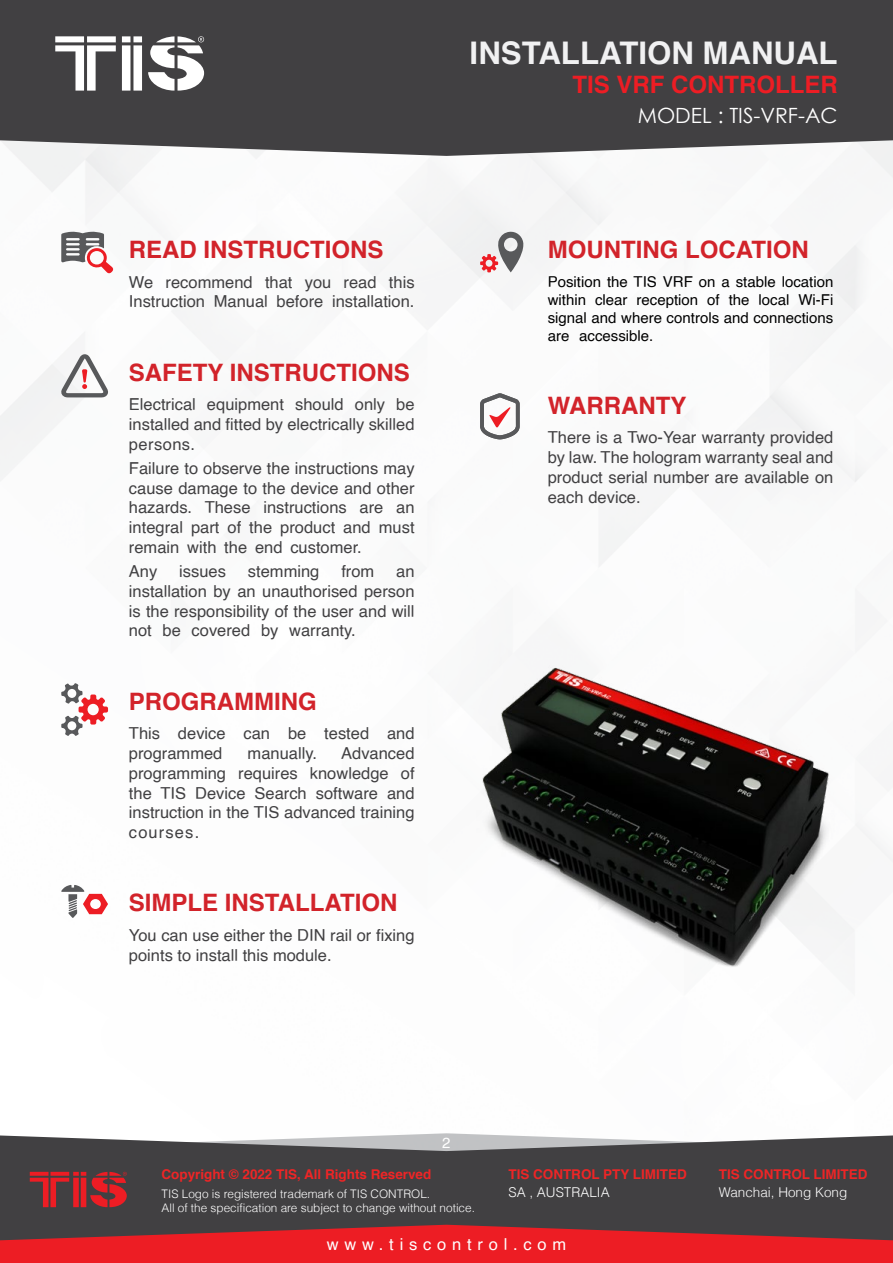
<style>
.page{position:relative;width:893px;height:1263px;background:#fff}
.page>*{position:absolute;margin:0;border:0;box-sizing:border-box;transform-origin:0 0}
.t1{font:700 31.2px "Helvetica";color:#f1f1f2}
.t2{font:700 24px "Helvetica";color:#d2232a}
.t3{font:700 24px "Helvetica";color:#ed1d24}
.t4{font:21px "Century Gothic";color:#fff}
.t5{font:16.5px/19.8px "Helvetica";color:#414042}
.t6{font:16.5px "Helvetica";letter-spacing:.35em;color:#fff}
.t7{font:15px/18px "Helvetica";color:#000;text-align:right}
.t8{font:15px "Helvetica";color:#fff}
.t9{font:700 13.5px "Helvetica";color:#ee2526}
.t10{font:300 13.5px "Helvetica";color:#fff}
.t11{font:300 11.85px/14.1px "Helvetica";color:#fff}
</style>
<div class="page">
<div style="left:0;top:0;width:893px;height:156px;background:#414042"></div>
<svg style="left:55px;top:36px;width:149px;height:55px"></svg>
<div style="left:0;top:1207px;width:893px;height:18px;background:#414042"></div>
<svg style="left:0;top:1225px;width:893px;height:38px;background:#ca2329"></svg>
<svg style="left:0;top:1133px;width:893px;height:74px;background:#5b5557"></svg>
<svg style="left:480px;top:231px;width:43px;height:41px"></svg>
<svg style="left:480px;top:393px;width:40px;height:46px"></svg>
<svg style="left:61px;top:232px;width:52px;height:42px"></svg>
<svg style="left:61px;top:354px;width:47px;height:43px"></svg>
<svg style="left:61px;top:683px;width:47px;height:53px"></svg>
<svg style="left:61px;top:885px;width:47px;height:33px"></svg>
<img style="left:477px;top:666px;width:358px;height:302px">
<h1 class="t1" style="left:470px;top:28px;width:370px">INSTALLATION MANUAL</h1>
<h2 class="t3" style="left:572px;top:65px;width:259px">TIS VRF Controller</h2>
<h2 class="t2" style="left:129px;top:230px;width:256px">READ INSTRUCTIONS</h2>
<p class="t5" style="left:129px;top:272px;width:26px">We</p>
<p class="t5" style="left:166px;top:272px;width:89px">recommend</p>
<p class="t5" style="left:265px;top:272px;width:29px">that</p>
<p class="t5" style="left:305px;top:272px;width:28px">you</p>
<p class="t5" style="left:344px;top:272px;width:35px">read</p>
<p class="t5" style="left:389px;top:272px;width:27px">this</p>
<p class="t5" style="left:129px;top:292px;width:78px">Instruction</p>
<p class="t5" style="left:214px;top:292px;width:56px">Manual</p>
<p class="t5" style="left:277px;top:292px;width:48px">before</p>
<p class="t5" style="left:332px;top:292px;width:84px">installation.</p>
<h2 class="t2" style="left:129px;top:353px;width:282px">SAFETY INSTRUCTIONS</h2>
<p class="t5" style="left:396px;top:395px;width:20px">be</p>
<p class="t5" style="left:295px;top:395px;width:50px">should</p>
<p class="t5" style="left:129px;top:395px;width:287px">Electrical<br>installed and fitted by electrically skilled persons.</p>
<p class="t5" style="left:129px;top:459px;width:287px;text-align:right">Failure to observe the instructions may cause damage to the device and other an</p>
<p class="t5" style="left:207px;top:395px;width:79px">equipment</p>
<p class="t5" style="left:355px;top:395px;width:32px">only</p>
<p class="t5" style="left:129px;top:498px;width:65px">hazards.</p>
<p class="t5" style="left:205px;top:498px;width:47px">These</p>
<p class="t5" style="left:263px;top:498px;width:85px">instructions</p>
<p class="t5" style="left:360px;top:498px;width:25px">are</p>
<p class="t5" style="left:129px;top:518px;width:56px">integral</p>
<p class="t5" style="left:191px;top:518px;width:30px">part</p>
<p class="t5" style="left:228px;top:518px;width:15px">of</p>
<p class="t5" style="left:249px;top:518px;width:24px">the</p>
<p class="t5" style="left:280px;top:518px;width:57px">product</p>
<p class="t5" style="left:343px;top:518px;width:29px">and</p>
<p class="t5" style="left:129px;top:538px;width:52px">remain</p>
<p class="t5" style="left:187px;top:538px;width:31px">with</p>
<p class="t5" style="left:224px;top:538px;width:24px">the</p>
<p class="t5" style="left:255px;top:538px;width:29px">end</p>
<p class="t5" style="left:290px;top:538px;width:73px">customer.</p>
<p class="t5" style="left:379px;top:518px;width:37px">must</p>
<p class="t5" style="left:341px;top:562px;width:34px">from</p>
<p class="t5" style="left:129px;top:562px;width:30px">Any</p>
<p class="t5" style="left:129px;top:582px;width:287px">installation by an unauthorised person</p>
<p class="t5" style="left:129px;top:601px;width:287px">is the responsibility of the user and will</p>
<p class="t5" style="left:289px;top:621px;width:68px">warranty.</p>
<p class="t5" style="left:179px;top:562px;width:48px">issues</p>
<p class="t5" style="left:248px;top:562px;width:73px">stemming</p>
<p class="t5" style="left:396px;top:562px;width:20px">an</p>
<p class="t5" style="left:163px;top:621px;width:20px">be</p>
<p class="t5" style="left:192px;top:621px;width:60px">covered</p>
<p class="t5" style="left:261px;top:621px;width:19px">by</p>
<p class="t5" style="left:129px;top:621px;width:24px">not</p>
<h2 class="t2" style="left:129px;top:682px;width:189px">PROGRAMMING</h2>
<p class="t5" style="left:129px;top:724px;width:33px">This</p>
<p class="t5" style="left:178px;top:724px;width:49px">device</p>
<p class="t5" style="left:244px;top:724px;width:28px">can</p>
<p class="t5" style="left:288px;top:724px;width:20px">be</p>
<p class="t5" style="left:324px;top:724px;width:46px">tested</p>
<p class="t5" style="left:387px;top:724px;width:29px">and</p>
<p class="t5" style="left:129px;top:744px;width:95px">programmed</p>
<p class="t5" style="left:248px;top:744px;width:71px">manually.</p>
<p class="t5" style="left:341px;top:744px;width:75px">Advanced</p>
<p class="t5" style="left:129px;top:763px;width:99px">programming</p>
<p class="t5" style="left:238px;top:763px;width:61px">requires</p>
<p class="t5" style="left:310px;top:763px;width:80px">knowledge</p>
<p class="t5" style="left:401px;top:763px;width:15px">of</p>
<p class="t5" style="left:161px;top:783px;width:27px">TIS</p>
<p class="t5" style="left:255px;top:783px;width:54px">Search</p>
<p class="t5" style="left:316px;top:783px;width:64px">software</p>
<p class="t5" style="left:129px;top:783px;width:287px">the<br>instruction in the TIS advanced training courses.</p>
<p class="t5" style="left:387px;top:783px;width:29px">and</p>
<p class="t5" style="left:195px;top:783px;width:52px">Device</p>
<h2 class="t2" style="left:129px;top:883px;width:270px">SIMPLE INSTALLATION</h2>
<p class="t5" style="left:129px;top:926px;width:287px">You can use either the DIN rail or fixing points to install this module.</p>
<p class="t4" style="left:638px;top:100px;width:201px">MODEL : TIS-VRF-AC</p>
<h2 class="t2" style="left:548px;top:230px;width:262px">MOUNTING LOCATION</h2>
<p class="t7" style="left:548px;top:273px;width:287px">Position the TIS VRF on a stable location<br>Wi-Fi</p>
<p class="t7" style="left:707px;top:291px;width:14px">of</p>
<p class="t7" style="left:548px;top:291px;width:40px">within</p>
<p class="t7" style="left:548px;top:309px;width:287px">signal and where controls and connections</p>
<p class="t7" style="left:579px;top:327px;width:76px">accessible.</p>
<p class="t7" style="left:729px;top:291px;width:22px">the</p>
<p class="t7" style="left:595px;top:291px;width:34px">clear</p>
<p class="t7" style="left:637px;top:291px;width:63px">reception</p>
<p class="t7" style="left:759px;top:291px;width:32px">local</p>
<p class="t7" style="left:548px;top:327px;width:23px">are</p>
<h2 class="t2" style="left:548px;top:386px;width:140px">WARRANTY</h2>
<p class="t5" style="left:548px;top:428px;width:287px;text-align:justify">There is a Two-Year warranty provided by law. The hologram warranty seal and product serial number are available on each device.</p>
<p class="t8" style="left:442px;top:1131px;width:10px">2</p>
<p class="t9" style="left:162px;top:1163px;width:271px">Copyright © 2022 TIS, All Rights Reserved</p>
<p class="t11" style="left:162px;top:1187px;width:315px">TIS Logo is registered trademark of TIS CONTROL.<br>All of the specification are subject to change without notice.</p>
<p class="t9" style="left:508px;top:1163px;width:180px">TIS CONTROL PTY LIMITED</p>
<p class="t10" style="left:508px;top:1184px;width:103px">SA , AUSTRALIA</p>
<p class="t9" style="left:719px;top:1163px;width:150px">TIS CONTROL LIMITED</p>
<p class="t10" style="left:719px;top:1184px;width:130px">Wanchai, Hong Kong</p>
<p class="t6" style="left:327px;top:1231px;width:241px">www.tiscontrol.com</p>
</div>
